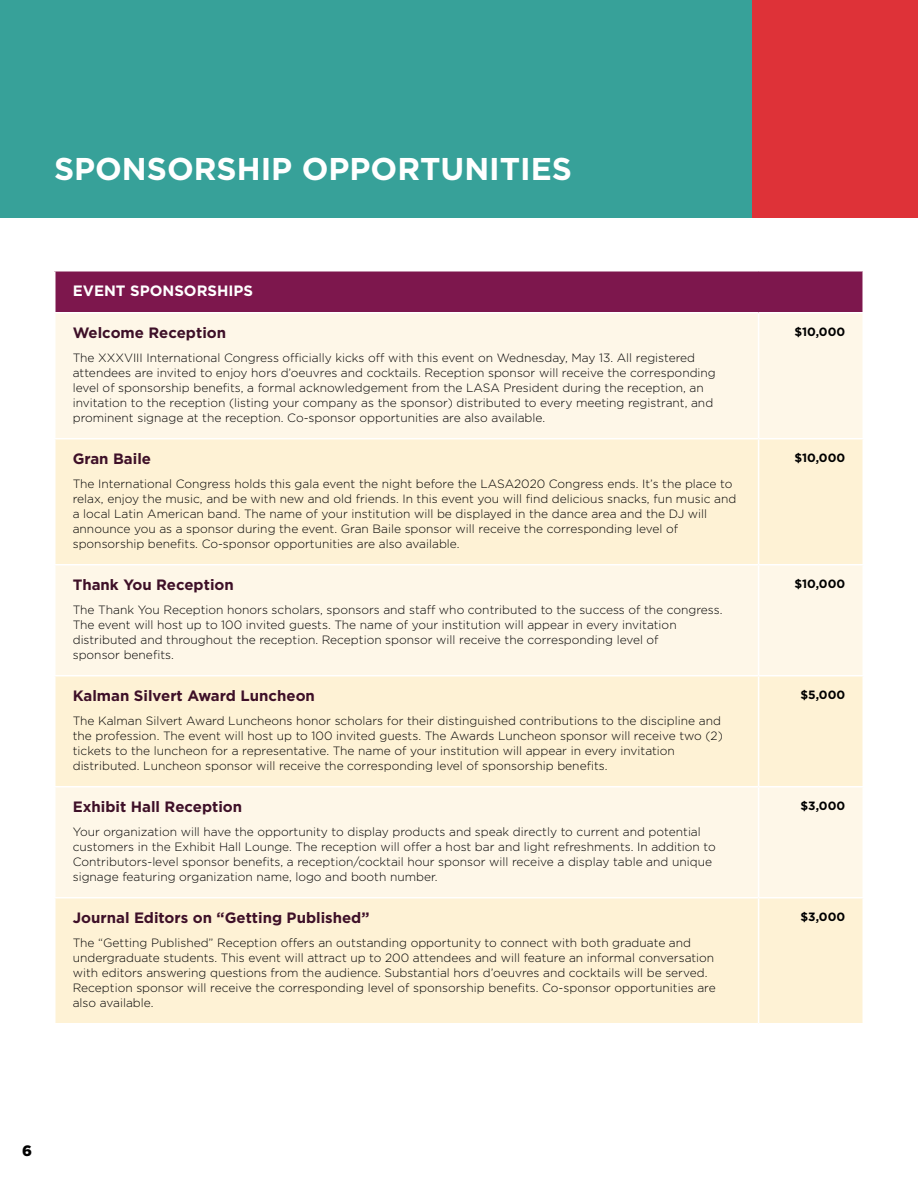
<style>
.page{position:relative;width:918px;height:1188px;background:#fff}
.page>*{position:absolute;margin:0;border:0;box-sizing:border-box;transform-origin:0 0}
.t1{font:700 31.5px "Gotham";color:#fff}
.t2{font:700 15px "Gotham";color:#3e1028}
.t3{font:700 15px "Gotham";color:#fff}
.t4{font:900 15px "Gotham";color:#000}
.t5{font:300 12px/15px "Gotham";color:#000}
.t6{font:700 12px "Gotham";color:#000}
</style>
<div class="page">
<div style="left:0;top:0;width:752px;height:218px;background:#37a199"></div>
<div style="left:752px;top:0;width:166px;height:218px;background:#de3238"></div>
<div style="left:55px;top:271px;width:808px;height:42px;background:#7d174d"></div>
<div style="left:56px;top:313px;width:806px;height:125px;background:#fef7e8"></div>
<svg style="left:56px;top:439px;width:806px;height:584px;background:#fef3dc"></svg>
<hr style="left:758px;top:313px;width:1px;height:125px;background:#fff">
<hr style="left:758px;top:439px;width:1px;height:125px;background:#fff">
<hr style="left:54px;top:564px;width:705px;height:1px;background:#fff">
<hr style="left:759px;top:564px;width:105px;height:1px;background:#fff">
<hr style="left:758px;top:565px;width:1px;height:110px;background:#fff">
<hr style="left:758px;top:676px;width:1px;height:110px;background:#fff">
<hr style="left:54px;top:786px;width:705px;height:1px;background:#fff">
<hr style="left:759px;top:786px;width:105px;height:1px;background:#fff">
<hr style="left:758px;top:787px;width:1px;height:110px;background:#fff">
<hr style="left:54px;top:897px;width:705px;height:1px;background:#fff">
<hr style="left:759px;top:897px;width:105px;height:1px;background:#fff">
<hr style="left:758px;top:898px;width:1px;height:125px;background:#fff">
<hr style="left:54px;top:312px;width:705px;height:1px;background:#fff">
<hr style="left:759px;top:312px;width:105px;height:1px;background:#fff">
<hr style="left:54px;top:270px;width:705px;height:2px;background:#fff">
<hr style="left:54px;top:271px;width:2px;height:41px;background:#fff">
<hr style="left:759px;top:270px;width:105px;height:2px;background:#fff">
<hr style="left:862px;top:271px;width:2px;height:41px;background:#fff">
<hr style="left:54px;top:675px;width:705px;height:1px;background:#fff">
<hr style="left:759px;top:675px;width:105px;height:1px;background:#fff">
<h1 class="t1" style="left:54px;top:148px;width:520px">SPONSORSHIP OPPORTUNITIES</h1>
<p class="t3" style="left:73px;top:281px;width:182px">EVENT SPONSORSHIPS</p>
<p class="t2" style="left:73px;top:323px;width:155px">Welcome Reception</p>
<p class="t5" style="left:73px;top:351px;width:645px">The XXXVIII International Congress officially kicks off with this event on Wednesday, May 13. All registered attendees are invited to enjoy hors d’oeuvres and cocktails. Reception sponsor will receive the corresponding level of sponsorship benefits, a formal acknowledgement from the LASA President during the reception, an invitation to the reception (listing your company as the sponsor) distributed to every meeting registrant, and prominent signage at the reception. Co-sponsor opportunities are also available.</p>
<p class="t2" style="left:73px;top:449px;width:80px">Gran Baile</p>
<p class="t5" style="left:73px;top:477px;width:665px">The International Congress holds this gala event the night before the LASA2020 Congress ends. It’s the place to relax, enjoy the music, and be with new and old friends. In this event you will find delicious snacks, fun music and a local Latin American band. The name of your institution will be displayed in the dance area and the DJ will announce you as a sponsor during the event. Gran Baile sponsor will receive the corresponding level of sponsorship benefits. Co-sponsor opportunities are also available.</p>
<p class="t2" style="left:73px;top:575px;width:163px">Thank You Reception</p>
<p class="t5" style="left:73px;top:603px;width:651px">The Thank You Reception honors scholars, sponsors and staff who contributed to the success of the congress.<br>The event will host up to 100 invited guests. The name of your institution will appear in every invitation distributed and throughout the reception. Reception sponsor will receive the corresponding level of<br>sponsor benefits.</p>
<p class="t2" style="left:73px;top:686px;width:244px">Kalman Silvert Award Luncheon</p>
<p class="t5" style="left:73px;top:714px;width:652px">The Kalman Silvert Award Luncheons honor scholars for their distinguished contributions to the discipline and the profession. The event will host up to 100 invited guests. The Awards Luncheon sponsor will receive two (2) tickets to the luncheon for a representative. The name of your institution will appear in every invitation distributed. Luncheon sponsor will receive the corresponding level of sponsorship benefits.</p>
<p class="t2" style="left:73px;top:797px;width:171px">Exhibit Hall Reception</p>
<p class="t5" style="left:73px;top:825px;width:645px">Your organization will have the opportunity to display products and speak directly to current and potential customers in the Exhibit Hall Lounge. The reception will offer a host bar and light refreshments. In addition to Contributors-level sponsor benefits, a reception/cocktail hour sponsor will receive a display table and unique signage featuring organization name, logo and booth number.</p>
<p class="t2" style="left:73px;top:908px;width:298px">Journal Editors on “Getting Published”</p>
<p class="t5" style="left:73px;top:936px;width:644px">The “Getting Published” Reception offers an outstanding opportunity to connect with both graduate and undergraduate students. This event will attract up to 200 attendees and will feature an informal conversation with editors answering questions from the audience. Substantial hors d’oeuvres and cocktails will be served.<br>Reception sponsor will receive the corresponding level of sponsorship benefits. Co-sponsor opportunities are also available.</p>
<p class="t4" style="left:22px;top:1141px;width:11px">6</p>
<p class="t6" style="left:794px;top:324px;width:52px">$10,000</p>
<p class="t6" style="left:794px;top:450px;width:52px">$10,000</p>
<p class="t6" style="left:794px;top:576px;width:52px">$10,000</p>
<p class="t6" style="left:800px;top:687px;width:46px">$5,000</p>
<p class="t6" style="left:801px;top:798px;width:46px">$3,000</p>
<p class="t6" style="left:801px;top:909px;width:46px">$3,000</p>
</div>
